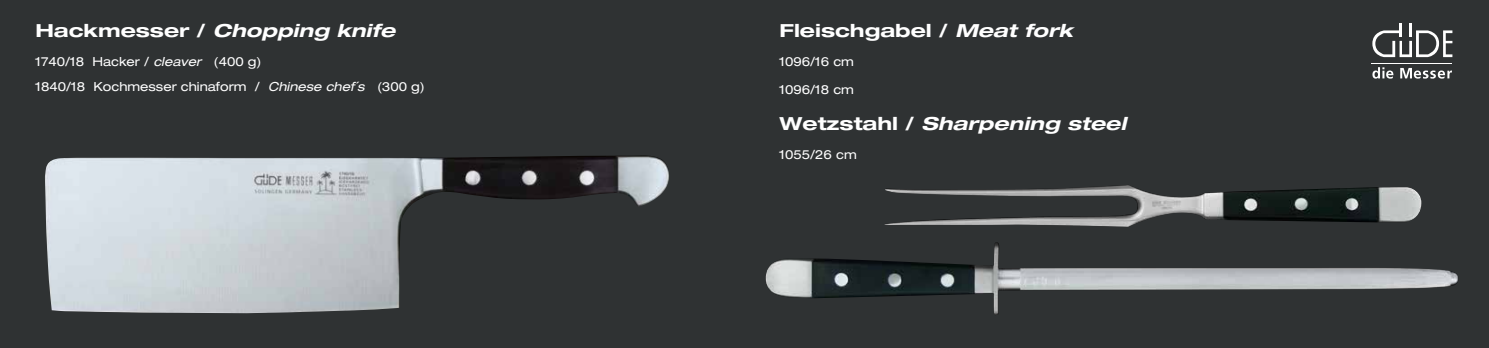
<style>
.page{position:relative;width:1489px;height:348px;background:#fff}
.page>*{position:absolute;margin:0;border:0;box-sizing:border-box;transform-origin:0 0}
.t1{font:italic 700 expanded 18px "Helvetica Neue LT Std";color:#fff;scale:1.11 1}
.t2{font:700 expanded 18px "Helvetica Neue LT Std";color:#fff;scale:1.11 1}
.t3{font:expanded 12.5px/25px "Helvetica Neue LT Std";color:#fff}
.s1{font-style:normal}
.s2{font-style:italic}
</style>
<div class="page">
<div style="left:0;top:0;width:1488px;height:347px;background:#2f3233"></div>
<hr style="left:1371px;top:63px;width:81px;height:1px;background:#fff">
<svg style="left:1372px;top:23px;width:80px;height:34px"></svg>
<svg style="left:1372px;top:67px;width:21px;height:11px"></svg>
<svg style="left:1400px;top:68px;width:51px;height:10px"></svg>
<img style="left:45px;top:155px;width:624px;height:158px">
<img style="left:765px;top:242px;width:693px;height:72px">
<img style="left:884px;top:185px;width:537px;height:41px">
<h1 class="t1" style="left:35px;top:20px;width:325px"><span class="s1">Hackmesser /</span> Chopping knife</h1>
<p class="t3" style="left:35px;top:49px;width:391px">1740/18 Hacker / <span class="s2">cleaver</span> (400 g)<br>1840/18 Kochmesser chinaform / <span class="s2">Chinese chef´s</span> (300 g)</p>
<h1 class="t2" style="left:779px;top:20px;width:266px">Fleischgabel / <span class="s2">Meat fork</span></h1>
<p class="t3" style="left:779px;top:49px;width:76px">1096/16 cm</p>
<p class="t3" style="left:779px;top:76px;width:76px">1096/18 cm</p>
<h1 class="t1" style="left:779px;top:112px;width:314px"><span class="s1">Wetzstahl /</span> Sharpening steel</h1>
<p class="t3" style="left:779px;top:141px;width:79px">1055/26 cm</p>
</div>
